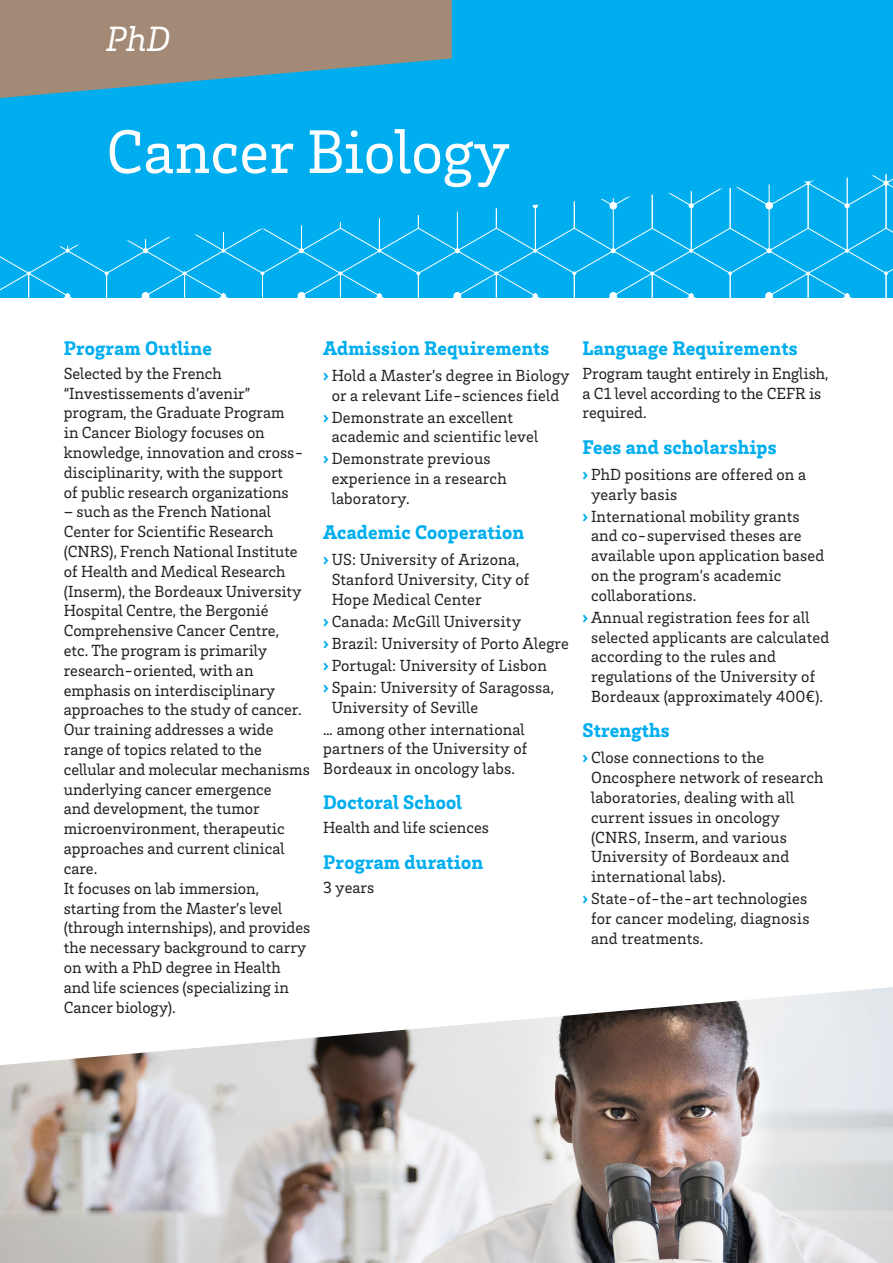
<style>
.page{position:relative;width:893px;height:1263px;background:#fff}
.page>*{position:absolute;margin:0;border:0;box-sizing:border-box;transform-origin:0 0}
.TItre_NEG_Fiche{font:63px "Brix Slab";color:#fff}
.Sous-Titre_NEG_Fiche{font:italic 36px "Brix Slab";color:#fff}
._01_Titre_Bleu_13_5{font:900 20.25px "Brix Slab";letter-spacing:.01em;color:#00aeef}
.Text_10pt{font:16.5px/19.8px "Brix Slab";color:#231f20}
.Text_List_10pt{font:16.5px/19.8px "Brix Slab";letter-spacing:.01em;color:#231f20}
.s1{font-weight:900;color:#00aeef}
</style>
<div class="page">
<img style="left:0;top:1065px;width:893px;height:198px">
<svg style="left:4px;top:987px;width:889px;height:78px"></svg>
<div style="left:0;top:0;width:893px;height:298px;background:#00aeef"></div>
<svg style="left:0;top:252px;width:893px;height:46px"></svg>
<svg style="left:59px;top:174px;width:834px;height:78px"></svg>
<svg style="left:0;top:0;width:452px;height:98px"></svg>
<p class="Sous-Titre_NEG_Fiche" style="left:106px;top:15px;width:66px">PhD</p>
<p class="TItre_NEG_Fiche" style="left:106px;top:111px;width:405px">Cancer Biology</p>
<p class="_01_Titre_Bleu_13_5" style="left:64px;top:335px;width:150px">Program Outline</p>
<p class="Text_10pt" style="left:64px;top:363px;width:241px">Selected by the French “Investissements d’avenir” program, the Graduate Program<br>in Cancer Biology focuses on knowledge, innovation and cross&shy;disciplinarity, with the support<br>of public research organizations</p>
<p class="Text_10pt" style="left:64px;top:501px;width:240px">– such as the French National<br>Center for Scientific Research (CNRS), French National Institute of Health and Medical Research (Inserm), the Bordeaux University<br>Hospital Centre, the Bergonié<br>Comprehensive Cancer Centre, etc. The program is primarily research-oriented, with an emphasis on interdisciplinary approaches to the study of cancer.</p>
<p class="Text_10pt" style="left:64px;top:719px;width:248px">Our training addresses a wide range of topics related to the cellular and molecular mechanisms underlying cancer emergence<br>and development, the tumor microenvironment, therapeutic approaches and current clinical care.</p>
<p class="Text_10pt" style="left:64px;top:877px;width:248px">It focuses on lab immersion, starting from the Master’s level (through internships), and provides the necessary background to carry on with a PhD degree in Health and life sciences (specializing in<br>Cancer biology).</p>
<p class="_01_Titre_Bleu_13_5" style="left:323px;top:335px;width:228px">Admission Requirements</p>
<p class="Text_10pt" style="left:323px;top:365px;width:248px;text-align:center"><span class="s1">›</span> Hold a Master’s degree in Biology or a relevant Life-sciences field</p>
<p class="Text_10pt" style="left:332px;top:407px;width:208px;text-indent:-9px"><span class="s1">›</span> Demonstrate an excellent academic and scientific level</p>
<p class="Text_10pt" style="left:332px;top:448px;width:177px;text-indent:-9px"><span class="s1">›</span> Demonstrate previous experience in a research laboratory.</p>
<p class="_01_Titre_Bleu_13_5" style="left:323px;top:519px;width:203px">Academic Cooperation</p>
<p class="Text_10pt" style="left:332px;top:549px;width:199px;text-indent:-9px"><span class="s1">›</span> US: University of Arizona,<br>Stanford University, City of<br>Hope Medical Center</p>
<p class="Text_10pt" style="left:323px;top:611px;width:199px"><span class="s1">›</span> Canada: McGill University</p>
<p class="Text_10pt" style="left:323px;top:633px;width:247px"><span class="s1">›</span> Brazil: University of Porto Alegre</p>
<p class="Text_10pt" style="left:323px;top:655px;width:225px"><span class="s1">›</span> Portugal: University of Lisbon</p>
<p class="Text_10pt" style="left:332px;top:677px;width:224px;text-indent:-9px"><span class="s1">›</span> Spain: University of Saragossa,<br>University of Seville</p>
<p class="Text_List_10pt" style="left:323px;top:718px;width:206px">… among other international partners of the University of<br>Bordeaux in oncology labs.</p>
<p class="_01_Titre_Bleu_13_5" style="left:323px;top:789px;width:140px">Doctoral School</p>
<p class="Text_10pt" style="left:323px;top:817px;width:167px">Health and life sciences</p>
<p class="_01_Titre_Bleu_13_5" style="left:323px;top:848px;width:162px">Program duration</p>
<p class="Text_10pt" style="left:323px;top:877px;width:53px">3 years</p>
<p class="_01_Titre_Bleu_13_5" style="left:583px;top:335px;width:216px">Language Requirements</p>
<p class="Text_10pt" style="left:583px;top:363px;width:247px">Program taught entirely in English, a C1 level according to the CEFR is required.</p>
<p class="_01_Titre_Bleu_13_5" style="left:583px;top:433px;width:196px">Fees and scholarships</p>
<p class="Text_10pt" style="left:591px;top:464px;width:216px;text-indent:-9px"><span class="s1">›</span> PhD positions are offered on a yearly basis</p>
<p class="Text_10pt" style="left:591px;top:505px;width:235px;text-indent:-9px"><span class="s1">›</span> International mobility grants and co-supervised theses are available upon application based on the program’s academic collaborations.</p>
<p class="Text_10pt" style="left:591px;top:607px;width:240px;text-indent:-9px"><span class="s1">›</span> Annual registration fees for all selected applicants are calculated according to the rules and regulations of the University of<br>Bordeaux (approximately 400€).</p>
<p class="_01_Titre_Bleu_13_5" style="left:583px;top:717px;width:89px">Strengths</p>
<p class="Text_10pt" style="left:591px;top:747px;width:234px;text-indent:-9px"><span class="s1">›</span> Close connections to the<br>Oncosphere network of research laboratories, dealing with all current issues in oncology (CNRS, Inserm, and various<br>University of Bordeaux and international labs).</p>
<p class="Text_10pt" style="left:591px;top:888px;width:220px;text-indent:-9px"><span class="s1">›</span> State-of-the-art technologies for cancer modeling, diagnosis and treatments.</p>
</div>
